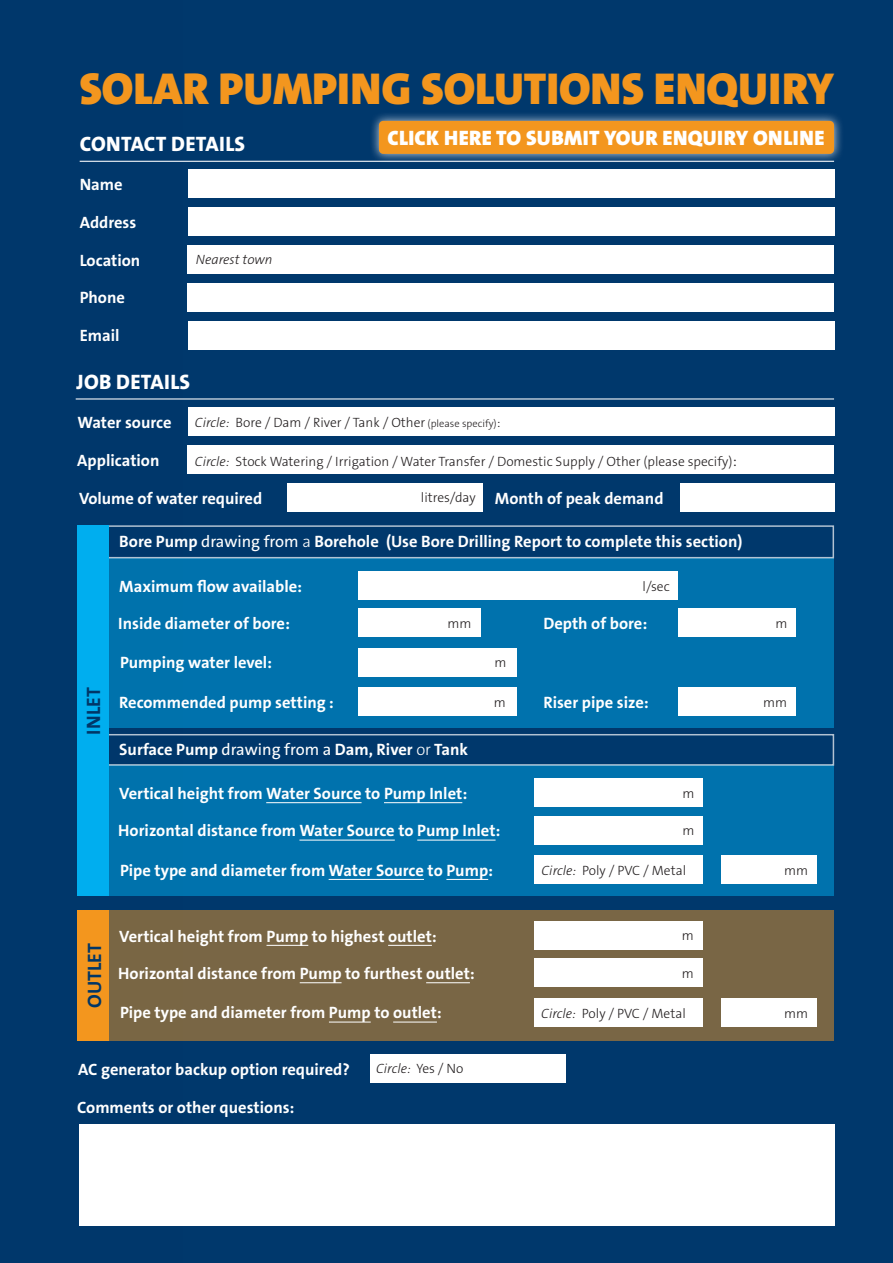
<style>
.page{position:relative;width:893px;height:1263px;background:#00386c}
.page>*{position:absolute;margin:0;border:0;box-sizing:border-box;transform-origin:0 0}
.t1{font:45px "Grundfos The Sans V2 OT 9 BL";color:#f3961e}
.Heading_1{font:21px "Grundfos The Sans V2 OT 9 BL";letter-spacing:.015em;color:#fff}
.Heading_1-2{font:21px "Grundfos The Sans V2 OT 8 XB";letter-spacing:.015em;color:#fff}
.Info_collection{font:19.5px "Grundfos The Sans V2 OT 7 B";color:#003667}
.Info_collection-2{font:16.5px "Grundfos The Sans V2 OT 7 B";color:#fff}
.Info_collection-3{font:13.5px "Grundfos The Sans V2 OT 3 L";color:#231f20}
.Info_collection-4{font:13.5px "Grundfos The Sans V2 OT 3 L Italic";color:#231f20}
.s1{font-family:"Grundfos The Sans V2 OT 3 L Italic"}
.s2{font-size:10.5px}
.s3{font-size:16.5px}
.s4{font-family:"Grundfos The Sans V2 OT 5 R"}
.s5{font-family:"Grundfos The Sans V2 OT 3 L"}
</style>
<div class="page">
<div style="left:0;top:0;width:186px;height:1263px;background:#003667"></div>
<div style="left:100px;top:558px;width:734px;height:170px;background:#0072ad"></div>
<div style="left:100px;top:766px;width:734px;height:130px;background:#0072ad"></div>
<div style="left:100px;top:910px;width:734px;height:131px;background:#796645"></div>
<div style="left:100px;top:525px;width:734px;height:33px;background:#00386c"></div>
<div style="left:100px;top:734px;width:734px;height:32px;background:#00386c"></div>
<div style="left:77px;top:525px;width:32px;height:371px;background:#00aeef"></div>
<div style="left:77px;top:910px;width:32px;height:131px;background:#f3961e"></div>
<div style="left:680px;top:483px;width:155px;height:29px;background:#fff"></div>
<div style="left:678px;top:609px;width:118px;height:28px;background:#fff"></div>
<div style="left:721px;top:855px;width:96px;height:29px;background:#fff"></div>
<div style="left:721px;top:998px;width:96px;height:29px;background:#fff"></div>
<div style="left:678px;top:687px;width:118px;height:29px;background:#fff"></div>
<div style="left:188px;top:169px;width:646px;height:29px;background:#fff"></div>
<div style="left:188px;top:207px;width:646px;height:29px;background:#fff"></div>
<div style="left:187px;top:283px;width:647px;height:29px;background:#fff"></div>
<div style="left:188px;top:321px;width:646px;height:28px;background:#fff"></div>
<div style="left:187px;top:245px;width:647px;height:29px;background:#fff"></div>
<div style="left:370px;top:1054px;width:196px;height:29px;background:#fff"></div>
<div style="left:187px;top:445px;width:647px;height:29px;background:#fff"></div>
<div style="left:188px;top:407px;width:646px;height:29px;background:#fff"></div>
<div style="left:287px;top:483px;width:196px;height:29px;background:#fff"></div>
<div style="left:359px;top:571px;width:319px;height:29px;background:#fff"></div>
<div style="left:534px;top:778px;width:169px;height:29px;background:#fff"></div>
<div style="left:534px;top:921px;width:168px;height:29px;background:#fff"></div>
<hr style="left:266px;top:802px;width:96px;height:1px;background:#fff">
<hr style="left:384px;top:802px;width:78px;height:1px;background:#fff">
<hr style="left:266px;top:945px;width:42px;height:1px;background:#fff">
<hr style="left:388px;top:945px;width:44px;height:1px;background:#fff">
<hr style="left:299px;top:840px;width:96px;height:1px;background:#fff">
<hr style="left:417px;top:840px;width:79px;height:1px;background:#fff">
<hr style="left:300px;top:982px;width:42px;height:1px;background:#fff">
<hr style="left:426px;top:982px;width:44px;height:1px;background:#fff">
<div style="left:79px;top:1124px;width:755px;height:102px;background:#fff"></div>
<div style="left:358px;top:609px;width:123px;height:28px;background:#fff"></div>
<div style="left:534px;top:816px;width:169px;height:28px;background:#fff"></div>
<div style="left:534px;top:958px;width:168px;height:29px;background:#fff"></div>
<div style="left:359px;top:688px;width:158px;height:28px;background:#fff"></div>
<hr style="left:329px;top:879px;width:95px;height:1px;background:#fff">
<hr style="left:446px;top:879px;width:42px;height:1px;background:#fff">
<hr style="left:329px;top:1022px;width:42px;height:1px;background:#fff">
<hr style="left:393px;top:1022px;width:44px;height:1px;background:#fff">
<div style="left:358px;top:648px;width:159px;height:29px;background:#fff"></div>
<div style="left:534px;top:855px;width:169px;height:29px;background:#fff"></div>
<div style="left:534px;top:998px;width:168px;height:28px;background:#fff"></div>
<hr style="left:76px;top:398px;width:758px;height:1px;background:#fff">
<hr style="left:80px;top:161px;width:754px;height:1px;background:#fff">
<div style="left:369px;top:111px;width:475px;height:52px;background:#fff;opacity:.75"></div>
<div style="left:379px;top:121px;width:455px;height:33px;background:#f3961e;border-radius:4px"></div>
<p class="t1" style="left:79px;top:60px;width:756px">SOLAR PUMPING SOLUTIONS ENQUIRY</p>
<p class="Heading_1-2" style="left:80px;top:131px;width:167px">CONTACT DETAILS</p>
<p class="Info_collection-2" style="left:80px;top:174px;width:44px">Name</p>
<p class="Info_collection-2" style="left:80px;top:212px;width:58px">Address</p>
<p class="Info_collection-2" style="left:80px;top:249px;width:62px">Location</p>
<p class="Info_collection-4" style="left:196px;top:251px;width:78px">Nearest town</p>
<p class="Info_collection-2" style="left:80px;top:287px;width:47px">Phone</p>
<p class="Info_collection-2" style="left:80px;top:325px;width:41px">Email</p>
<p class="Heading_1-2" style="left:77px;top:368px;width:115px">JOB DETAILS</p>
<p class="Heading_1" style="left:387px;top:125px;width:439px">CLICK HERE TO SUBMIT YOUR ENQUIRY ONLINE</p>
<p class="Info_collection-2" style="left:78px;top:412px;width:95px">Water source</p>
<p class="Info_collection-3" style="left:195px;top:413px;width:307px"><span class="s1">Circle:</span> Bore / Dam / River / Tank / Other <span class="s2">(please specify)</span>:</p>
<p class="Info_collection-3" style="left:195px;top:452px;width:544px"><span class="s1">Circle:</span> Stock Watering / Irrigation / Water Transfer / Domestic Supply / Other (please specify)<span class="s3">:</span></p>
<p class="Info_collection-2" style="left:79px;top:487px;width:185px">Volume of water required</p>
<p class="Info_collection-2" style="left:77px;top:449px;width:84px">Application</p>
<p class="Info_collection-2" style="left:495px;top:487px;width:170px">Month of peak demand</p>
<p class="Info_collection-2" style="left:119px;top:531px;width:625px">Bore Pump <span class="s4">drawing from</span> <span class="s5">a</span> Borehole (Use Bore Drilling Report to complete this section)</p>
<p class="Info_collection-3" style="left:421px;top:489px;width:56px">litres/day</p>
<p class="Info_collection" style="left:81px;top:734px;width:49px;rotate:-90deg">INLET</p>
<p class="Info_collection-2" style="left:119px;top:575px;width:184px">Maximum flow available:</p>
<p class="Info_collection-3" style="left:643px;top:577px;width:29px">l/sec</p>
<p class="Info_collection-2" style="left:118px;top:613px;width:173px">Inside diameter of bore:</p>
<p class="Info_collection-3" style="left:448px;top:615px;width:25px">mm</p>
<p class="Info_collection-2" style="left:543px;top:613px;width:105px">Depth of bore:</p>
<p class="Info_collection-3" style="left:776px;top:615px;width:13px">m</p>
<p class="Info_collection-2" style="left:120px;top:652px;width:154px">Pumping water level:</p>
<p class="Info_collection-3" style="left:495px;top:654px;width:13px">m</p>
<p class="Info_collection-2" style="left:119px;top:692px;width:216px">Recommended pump setting :</p>
<p class="Info_collection-2" style="left:543px;top:691px;width:107px">Riser pipe size:</p>
<p class="Info_collection-3" style="left:494px;top:693px;width:13px">m</p>
<p class="Info_collection-3" style="left:763px;top:694px;width:25px">mm</p>
<p class="Info_collection-2" style="left:119px;top:739px;width:350px">Surface Pump <span class="s4">drawing from a</span> Dam, River <span class="s5">or</span> Tank</p>
<p class="Info_collection-2" style="left:119px;top:783px;width:349px">Vertical height from Water Source to Pump Inlet:</p>
<p class="Info_collection-3" style="left:683px;top:784px;width:13px">m</p>
<p class="Info_collection-2" style="left:118px;top:820px;width:384px">Horizontal distance from Water Source to Pump Inlet:</p>
<p class="Info_collection-2" style="left:120px;top:859px;width:375px">Pipe type and diameter from Water Source to Pump:</p>
<p class="Info_collection-3" style="left:683px;top:822px;width:13px">m</p>
<p class="Info_collection-3" style="left:542px;top:861px;width:146px"><span class="s1">Circle:</span> Poly / PVC / Metal</p>
<p class="Info_collection-3" style="left:784px;top:862px;width:25px">mm</p>
<p class="Info_collection" style="left:82px;top:1008px;width:66px;rotate:-90deg">OUTLET</p>
<p class="Info_collection-2" style="left:119px;top:925px;width:319px">Vertical height from Pump to highest outlet:</p>
<p class="Info_collection-2" style="left:118px;top:963px;width:358px">Horizontal distance from Pump to furthest outlet:</p>
<p class="Info_collection-2" style="left:120px;top:1002px;width:323px">Pipe type and diameter from Pump to outlet:</p>
<p class="Info_collection-3" style="left:682px;top:927px;width:13px">m</p>
<p class="Info_collection-3" style="left:682px;top:964px;width:13px">m</p>
<p class="Info_collection-3" style="left:541px;top:1004px;width:146px"><span class="s1">Circle:</span> Poly / PVC / Metal</p>
<p class="Info_collection-3" style="left:784px;top:1004px;width:25px">mm</p>
<p class="Info_collection-2" style="left:78px;top:1058px;width:273px">AC generator backup option required?</p>
<p class="Info_collection-2" style="left:77px;top:1096px;width:219px">Comments or other questions:</p>
<p class="Info_collection-4" style="left:376px;top:1060px;width:89px">Circle: <span class="s5">Yes / No</span></p>
</div>
